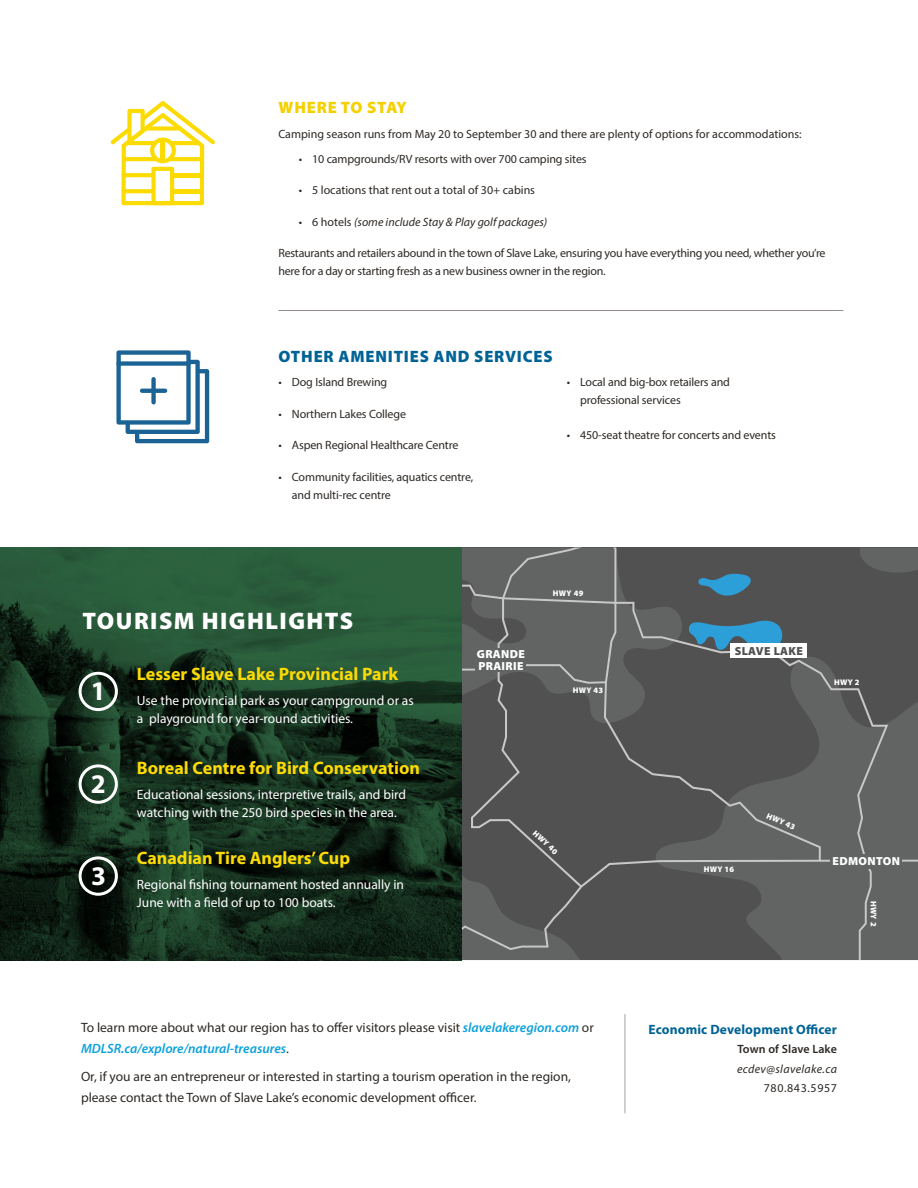
<style>
.page{position:relative;width:918px;height:1188px;background:#fff}
.page>*{position:absolute;margin:0;border:0;box-sizing:border-box;transform-origin:0 0}
.t1{font:700 27px "Myriad Pro";color:#fff}
.t2{font:900 24px "Myriad Pro";letter-spacing:.06em;color:#fff}
.t3{font:700 18px "Myriad Pro";color:#fcda04}
.t4{font:900 16.5px "Myriad Pro";letter-spacing:.05em;color:#016395}
.t5{font:900 16.5px "Myriad Pro";letter-spacing:.05em;color:#f5d000}
.t6{font:13.5px/21px "Myriad Pro";color:#2d2824}
.t7{font:13.5px/18px "Myriad Pro";color:#fff}
.t8{font:700 13.5px "Myriad Pro";letter-spacing:.01em;color:#016395}
.t9{font:12px/18px "Myriad Pro";letter-spacing:-.01em;color:#2d2824}
.t10{font:italic 12px "Myriad Pro";color:#2d2824}
.t11{font:italic 12px "Myriad Pro";letter-spacing:.03em;color:#2d2824}
.t12{font:600 12px "Myriad Pro";letter-spacing:.005em;color:#2d2824}
.t13{font:12px "Myriad Pro";letter-spacing:.05em;color:#2d2824}
.t14{font:900 11.7px/12px "Myriad Pro";letter-spacing:.03em;color:#fff}
.t15{font:900 11.7px "Myriad Pro";letter-spacing:.03em;color:#515151}
.t16{font:900 8.25px "Myriad Pro";letter-spacing:.03em;color:#fff}
.s1{font-style:normal}
.s2{font-weight:600;font-style:italic;color:#0ca0dc}
</style>
<div class="page">
<hr style="left:625px;top:1014px;width:1px;height:99px;background:#a8a3a0">
<svg style="left:0;top:548px;width:462px;height:411px;background:#1a3924"></svg>
<div style="left:79px;top:672px;width:39px;height:39px;border:3px solid #fff;border-radius:50%"></div>
<div style="left:79px;top:856px;width:39px;height:40px;border:3px solid #fff;border-radius:50%"></div>
<div style="left:79px;top:764px;width:39px;height:40px;border:3px solid #fff;border-radius:50%"></div>
<hr style="left:278px;top:310px;width:565px;height:1px;background:#948d8b">
<svg style="left:116px;top:350px;width:93px;height:93px"></svg>
<div style="left:116px;top:361px;width:75px;height:5px;background:#1a6394;border-radius:2px"></div>
<div style="left:151px;top:377px;width:5px;height:27px;background:#1a6394;border-radius:2px"></div>
<svg style="left:140px;top:389px;width:27px;height:4px"></svg>
<svg style="left:111px;top:101px;width:104px;height:104px"></svg>
<svg style="left:462px;top:548px;width:456px;height:412px;background:#595b5b"></svg>
<div style="left:831px;top:855px;width:71px;height:14px;background:#626363"></div>
<div style="left:476px;top:648px;width:50px;height:24px;background:#626363"></div>
<div style="left:731px;top:643px;width:76px;height:15px;background:#fff"></div>
<p class="t5" style="left:279px;top:97px;width:130px">WHERE TO STAY</p>
<p class="t9" style="left:278px;top:125px;width:525px">Camping season runs from May 20 to September 30 and there are plenty of options for accommodations:</p>
<p class="t9" style="left:299px;top:150px;width:289px">• 10 campgrounds/RV resorts with over 700 camping sites</p>
<p class="t9" style="left:299px;top:181px;width:238px">• 5 locations that rent out a total of 30+ cabins</p>
<p class="t10" style="left:299px;top:214px;width:250px"><span class="s1">• 6 hotels</span> (some include Stay &amp; Play golf packages)</p>
<p class="t9" style="left:278px;top:244px;width:549px">Restaurants and retailers abound in the town of Slave Lake, ensuring you have everything you need, whether you’re here for a day or starting fresh as a new business owner in the region.</p>
<p class="t4" style="left:279px;top:345px;width:276px">OTHER AMENITIES AND SERVICES</p>
<p class="t9" style="left:278px;top:373px;width:110px">• Dog Island Brewing</p>
<p class="t9" style="left:278px;top:405px;width:129px">• Northern Lakes College</p>
<p class="t9" style="left:278px;top:436px;width:182px">• Aspen Regional Healthcare Centre</p>
<p class="t9" style="left:292px;top:468px;width:183px;text-indent:-14px">• Community facilities, aquatics centre, and multi-rec centre</p>
<p class="t9" style="left:580px;top:373px;width:151px;text-indent:-14px">• Local and big-box retailers and professional services</p>
<p class="t9" style="left:567px;top:426px;width:211px">• 450-seat theatre for concerts and events</p>
<p class="t2" style="left:82px;top:605px;width:272px">TOURISM HIGHLIGHTS</p>
<p class="t3" style="left:137px;top:662px;width:263px">Lesser Slave Lake Provincial Park</p>
<p class="t7" style="left:137px;top:691px;width:278px">Use the provincial park as your campground or as a playground for year-round activities.</p>
<p class="t3" style="left:137px;top:757px;width:285px">Boreal Centre for Bird Conservation</p>
<p class="t7" style="left:137px;top:785px;width:271px">Educational sessions, interpretive trails, and bird watching with the 250 bird species in the area.</p>
<p class="t3" style="left:137px;top:846px;width:215px">Canadian Tire Anglers’ Cup</p>
<p class="t7" style="left:137px;top:875px;width:269px">Regional fishing tournament hosted annually in<br>June with a field of up to 100 boats.</p>
<p class="t1" style="left:91px;top:673px;width:16px">1</p>
<p class="t1" style="left:91px;top:766px;width:16px">2</p>
<p class="t1" style="left:91px;top:858px;width:16px">3</p>
<p class="t16" style="left:553px;top:587px;width:32px">HWY 49</p>
<p class="t14" style="left:477px;top:648px;width:50px">GRANDE<br>PRAIRIE</p>
<p class="t15" style="left:735px;top:643px;width:70px">SLAVE LAKE</p>
<p class="t16" style="left:573px;top:684px;width:32px">HWY 43</p>
<p class="t16" style="left:834px;top:676px;width:27px">HWY 2</p>
<p class="t16" style="left:538px;top:828px;width:32px;rotate:42deg">HWY 40</p>
<p class="t16" style="left:704px;top:863px;width:32px">HWY 16</p>
<p class="t16" style="left:769px;top:810px;width:32px;rotate:24deg">HWY 43</p>
<p class="t14" style="left:833px;top:855px;width:69px">EDMONTON</p>
<p class="t16" style="left:879px;top:901px;width:27px;rotate:90deg">HWY 2</p>
<p class="t6" style="left:81px;top:1017px;width:514px">To learn more about what our region has to offer visitors please visit <span class="s2">slavelakeregion.com</span> or<br><span class="s2">MDLSR.ca/explore/natural-treasures</span>.</p>
<p class="t6" style="left:81px;top:1066px;width:492px">Or, if you are an entrepreneur or interested in starting a tourism operation in the region, please contact the Town of Slave Lake’s economic development officer.</p>
<p class="t8" style="left:648px;top:1020px;width:190px">Economic Development Officer</p>
<p class="t12" style="left:737px;top:1041px;width:101px">Town of Slave Lake</p>
<p class="t11" style="left:737px;top:1061px;width:101px">ecdev@slavelake.ca</p>
<p class="t13" style="left:764px;top:1081px;width:75px">780.843.5957</p>
</div>
